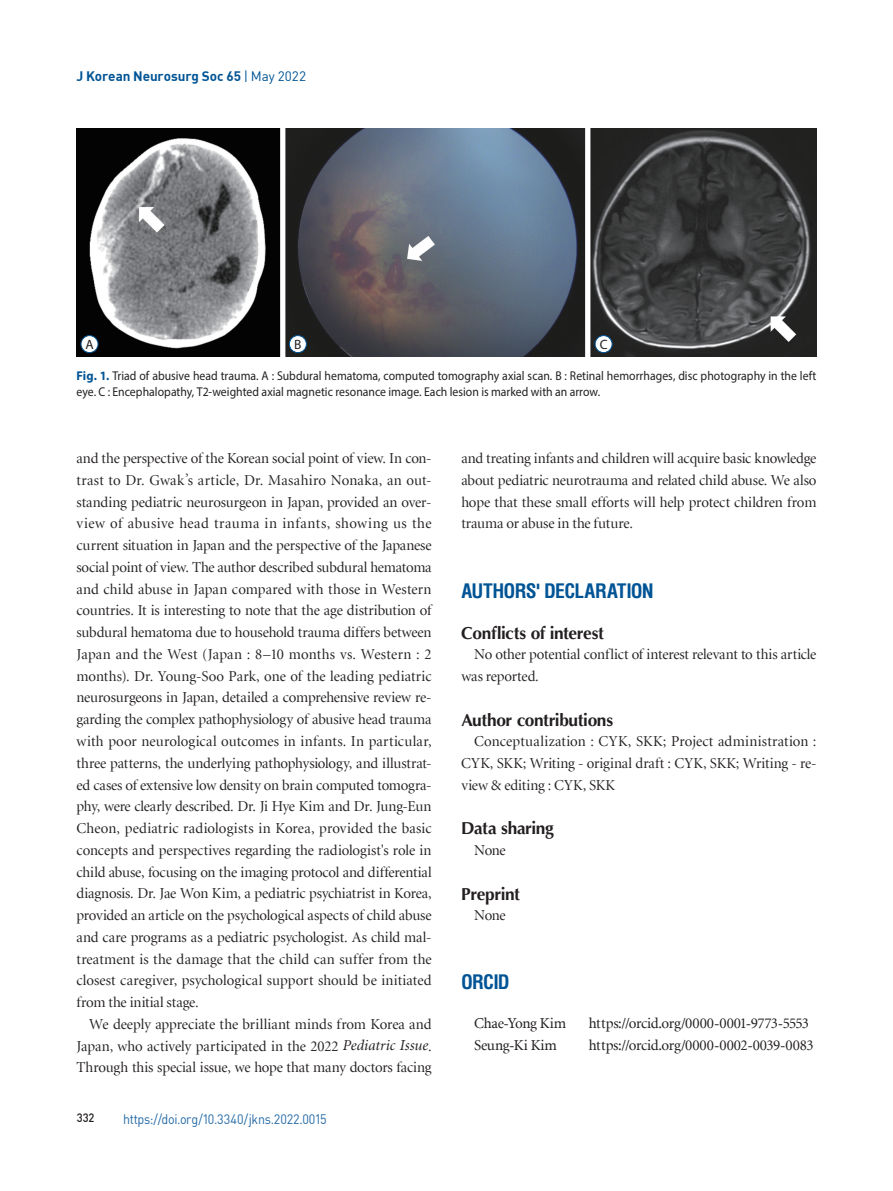
<style>
.page{position:relative;width:893px;height:1191px;background:#fff}
.page>*{position:absolute;margin:0;border:0;box-sizing:border-box;transform-origin:0 0}
.t1{font:700 condensed 19.5px "Helvetica";letter-spacing:-.04em;color:#005495}
.t2{font:700 17.25px "Optima";letter-spacing:-.02em;color:#231f20}
.t3{font:15px/21.8px "Minion LT Display";letter-spacing:-.005em;color:#231f20;text-align:justify}
.t4{font:15px "Minion LT";letter-spacing:-.02em;color:#231f20}
.t5{font:15px "Minion LT";color:#231f20}
.t6{font:13.5px "DIN";letter-spacing:-.02em;color:#2369a5;scale:.93 1}
.t7{font:700 13.5px "DIN";letter-spacing:-.005em;color:#005495}
.t8{font:13.5px "Myriad Pro";color:#231f20}
.t9{font:12.75px/16.5px "Myriad Pro";color:#231f20;scale:.92 1}
.t10{font:12px "Dinmed";color:#231f20;scale:.93 1}
.s1{font-weight:400}
.s2{font-weight:700;color:#005495}
.s3{font-family:"Minion LT";font-style:italic}
</style>
<div class="page">
<img style="left:77px;top:128px;width:739px;height:229px">
<div style="left:81px;top:335px;width:17px;height:17px;background:#fff;border-radius:50%"></div>
<div style="left:81px;top:335px;width:17px;height:18px;border:1px solid #005495;border-radius:50%"></div>
<div style="left:289px;top:335px;width:17px;height:17px;background:#fff;border-radius:50%"></div>
<div style="left:289px;top:335px;width:18px;height:18px;border:1px solid #005495;border-radius:50%"></div>
<div style="left:595px;top:335px;width:17px;height:17px;background:#fff;border-radius:50%"></div>
<div style="left:595px;top:335px;width:17px;height:18px;border:1px solid #005495;border-radius:50%"></div>
<div style="left:280px;top:128px;width:5px;height:229px;background:#fff"></div>
<div style="left:585px;top:128px;width:5px;height:229px;background:#fff"></div>
<p class="t7" style="left:76px;top:68px;width:231px">J Korean Neurosurg Soc 65 <span class="s1">| May 2022</span></p>
<p class="t8" style="left:85px;top:336px;width:10px">A</p>
<p class="t8" style="left:294px;top:336px;width:9px">B</p>
<p class="t8" style="left:600px;top:336px;width:9px">C</p>
<p class="t9" style="left:77px;top:367px;width:806px"><span class="s2">Fig. 1.</span> Triad of abusive head trauma. A : Subdural hematoma, computed tomography axial scan. B : Retinal hemorrhages, disc photography in the left eye. C : Encephalopathy, T2-weighted axial magnetic resonance image. Each lesion is marked with an arrow.</p>
<p class="t3" style="left:76px;top:448px;width:357px">and the perspective of the Korean social point of view. In con&shy;trast to Dr. Gwak’s article, Dr. Masahiro Nonaka, an out&shy;standing pediatric neurosurgeon in Japan, provided an over&shy;view of abusive head trauma in infants, showing us the current situation in Japan and the perspective of the Japanese social point of view. The author described subdural hematoma and child abuse in Japan compared with those in Western countries. It is interesting to note that the age distribution of subdural hematoma due to household trauma differs between Japan and the West (Japan : 8–10 months vs. Western : 2 months). Dr. Young-Soo Park, one of the leading pediatric neurosurgeons in Japan, detailed a comprehensive review re&shy;garding the complex pathophysiology of abusive head trauma with poor neurological outcomes in infants. In particular, three patterns, the underlying pathophysiology, and illustrat&shy;ed cases of extensive low density on brain computed tomogra&shy;phy, were clearly described. Dr. Ji Hye Kim and Dr. Jung-Eun Cheon, pediatric radiologists in Korea, provided the basic concepts and perspectives regarding the radiologist's role in child abuse, focusing on the imaging protocol and differential diagnosis. Dr. Jae Won Kim, a pediatric psychiatrist in Korea, provided an article on the psychological aspects of child abuse and care programs as a pediatric psychologist. As child mal&shy;treatment is the damage that the child can suffer from the closest caregiver, psychological support should be initiated from the initial stage.</p>
<p class="t3" style="left:76px;top:1013px;width:357px;text-indent:13px">We deeply appreciate the brilliant minds from Korea and Japan, who actively participated in the 2022 <span class="s3">Pediatric Issue</span>.<br>Through this special issue, we hope that many doctors facing</p>
<p class="t10" style="left:77px;top:1109px;width:21px">332</p>
<p class="t6" style="left:123px;top:1110px;width:220px">https://doi.org/10.3340/jkns.2022.0015</p>
<p class="t3" style="left:461px;top:448px;width:357px">and treating infants and children will acquire basic knowledge about pediatric neurotrauma and related child abuse. We also hope that these small efforts will help protect children from trauma or abuse in the future.</p>
<h1 class="t1" style="left:461px;top:577px;width:194px">AUTHORS' DECLARATION</h1>
<p class="t2" style="left:461px;top:621px;width:144px">Conflicts of interest</p>
<p class="t3" style="left:461px;top:644px;width:357px;text-indent:13px">No other potential conflict of interest relevant to this article was reported.</p>
<p class="t2" style="left:461px;top:708px;width:153px">Author contributions</p>
<p class="t3" style="left:461px;top:731px;width:357px;text-indent:13px">Conceptualization : CYK, SKK; Project administration :<br>CYK, SKK; Writing - original draft : CYK, SKK; Writing - re&shy;view &amp; editing : CYK, SKK</p>
<p class="t2" style="left:461px;top:817px;width:94px">Data sharing</p>
<p class="t3" style="left:474px;top:839px;width:33px">None</p>
<p class="t2" style="left:461px;top:882px;width:60px">Preprint</p>
<p class="t3" style="left:474px;top:905px;width:33px">None</p>
<h1 class="t1" style="left:461px;top:969px;width:50px">OR CID</h1>
<p class="t4" style="left:474px;top:1015px;width:94px">Chae-Yong Kim</p>
<p class="t4" style="left:589px;top:1015px;width:222px">https://orcid.org/0000-0001-9773-5553</p>
<p class="t5" style="left:474px;top:1037px;width:84px">Seung-Ki Kim</p>
<p class="t4" style="left:589px;top:1037px;width:226px">https://orcid.org/0000-0002-0039-0083</p>
</div>
